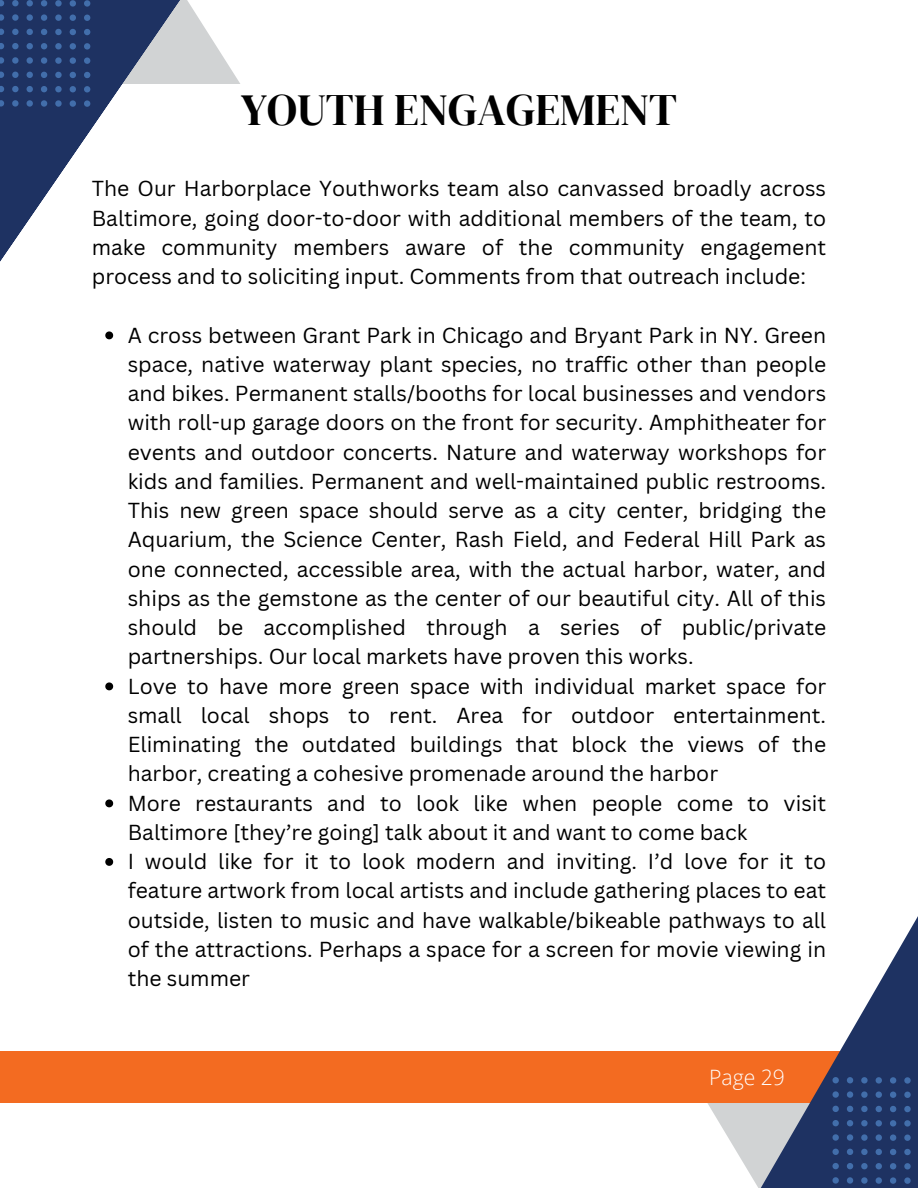
<style>
.page{position:relative;width:918px;height:1188px;background:#fff}
.page>*{position:absolute;margin:0;border:0;box-sizing:border-box;transform-origin:0 0}
.t1{font:44.55px "DM Serif Display";color:#000}
.t2{font:21.15px/29.2px "Canva Sans";color:#000;text-align:justify}
.t3{font:300 21.15px "Open Sans";color:#fff}
</style>
<div class="page">
<div style="left:0;top:1051px;width:918px;height:52px;background:#f36b21"></div>
<svg style="left:825px;top:916px;width:93px;height:161px"></svg>
<svg style="left:230px;top:68px;width:10px;height:16px"></svg>
<svg style="left:0;top:0;width:230px;height:340px"></svg>
<svg style="left:0;top:0;width:4px;height:6px"></svg>
<svg style="left:0;top:14px;width:4px;height:7px"></svg>
<svg style="left:0;top:29px;width:4px;height:6px"></svg>
<svg style="left:0;top:43px;width:4px;height:6px"></svg>
<svg style="left:0;top:57px;width:4px;height:7px"></svg>
<svg style="left:0;top:72px;width:4px;height:6px"></svg>
<svg style="left:0;top:86px;width:4px;height:6px"></svg>
<svg style="left:0;top:100px;width:4px;height:7px"></svg>
<svg style="left:12px;top:0;width:7px;height:6px"></svg>
<svg style="left:12px;top:14px;width:7px;height:7px"></svg>
<svg style="left:12px;top:29px;width:7px;height:6px"></svg>
<svg style="left:12px;top:43px;width:7px;height:6px"></svg>
<svg style="left:12px;top:57px;width:7px;height:7px"></svg>
<svg style="left:12px;top:72px;width:7px;height:6px"></svg>
<svg style="left:12px;top:86px;width:7px;height:6px"></svg>
<svg style="left:12px;top:100px;width:7px;height:7px"></svg>
<svg style="left:27px;top:0;width:6px;height:6px"></svg>
<svg style="left:27px;top:14px;width:6px;height:7px"></svg>
<svg style="left:27px;top:29px;width:6px;height:6px"></svg>
<svg style="left:27px;top:43px;width:6px;height:6px"></svg>
<svg style="left:27px;top:57px;width:6px;height:7px"></svg>
<svg style="left:27px;top:72px;width:6px;height:6px"></svg>
<svg style="left:27px;top:86px;width:6px;height:6px"></svg>
<svg style="left:27px;top:100px;width:6px;height:7px"></svg>
<svg style="left:41px;top:0;width:6px;height:6px"></svg>
<svg style="left:41px;top:14px;width:6px;height:7px"></svg>
<svg style="left:41px;top:29px;width:6px;height:6px"></svg>
<svg style="left:41px;top:43px;width:6px;height:6px"></svg>
<svg style="left:41px;top:57px;width:6px;height:7px"></svg>
<svg style="left:41px;top:72px;width:6px;height:6px"></svg>
<svg style="left:41px;top:86px;width:6px;height:6px"></svg>
<svg style="left:41px;top:100px;width:6px;height:7px"></svg>
<svg style="left:55px;top:0;width:7px;height:7px"></svg>
<svg style="left:55px;top:14px;width:7px;height:7px"></svg>
<svg style="left:55px;top:29px;width:7px;height:6px"></svg>
<svg style="left:55px;top:43px;width:7px;height:6px"></svg>
<svg style="left:55px;top:57px;width:7px;height:7px"></svg>
<svg style="left:55px;top:72px;width:7px;height:6px"></svg>
<svg style="left:55px;top:86px;width:7px;height:6px"></svg>
<svg style="left:55px;top:100px;width:7px;height:7px"></svg>
<svg style="left:70px;top:0;width:6px;height:7px"></svg>
<svg style="left:70px;top:15px;width:6px;height:6px"></svg>
<svg style="left:70px;top:29px;width:6px;height:6px"></svg>
<svg style="left:70px;top:43px;width:6px;height:7px"></svg>
<svg style="left:70px;top:57px;width:6px;height:7px"></svg>
<svg style="left:70px;top:72px;width:6px;height:6px"></svg>
<svg style="left:70px;top:86px;width:6px;height:6px"></svg>
<svg style="left:70px;top:100px;width:6px;height:7px"></svg>
<svg style="left:84px;top:0;width:6px;height:7px"></svg>
<svg style="left:84px;top:15px;width:6px;height:6px"></svg>
<svg style="left:84px;top:29px;width:6px;height:6px"></svg>
<svg style="left:84px;top:43px;width:6px;height:7px"></svg>
<svg style="left:84px;top:58px;width:6px;height:6px"></svg>
<svg style="left:84px;top:72px;width:6px;height:6px"></svg>
<svg style="left:84px;top:86px;width:6px;height:6px"></svg>
<svg style="left:84px;top:100px;width:6px;height:7px"></svg>
<svg style="left:707px;top:1077px;width:211px;height:111px"></svg>
<svg style="left:105px;top:331px;width:8px;height:8px"></svg>
<svg style="left:105px;top:682px;width:8px;height:8px"></svg>
<svg style="left:105px;top:799px;width:8px;height:8px"></svg>
<svg style="left:105px;top:858px;width:8px;height:8px"></svg>
<p class="t1" style="left:241px;top:79px;width:438px">YOUTH ENGAGEMENT</p>
<p class="t2" style="left:92px;top:174px;width:736px">The Our Harborplace Youthworks team also canvassed broadly across Baltimore, going door-to-door with additional members of the team, to make community members aware of the community engagement process and to soliciting input. Comments from that outreach include:</p>
<p class="t2" style="left:128px;top:320px;width:700px">A cross between Grant Park in Chicago and Bryant Park in NY. Green space, native waterway plant species, no traffic other than people and bikes. Permanent stalls/booths for local businesses and vendors with roll-up garage doors on the front for security. Amphitheater for events and outdoor concerts. Nature and waterway workshops for kids and families. Permanent and well-maintained public restrooms.<br>This new green space should serve as a city center, bridging the Aquarium, the Science Center, Rash Field, and Federal Hill Park as one connected, accessible area, with the actual harbor, water, and ships as the gemstone as the center of our beautiful city. All of this should be accomplished through a series of public/private partnerships. Our local markets have proven this works.</p>
<p class="t2" style="left:128px;top:671px;width:700px">Love to have more green space with individual market space for small local shops to rent. Area for outdoor entertainment.<br>Eliminating the outdated buildings that block the views of the harbor, creating a cohesive promenade around the harbor</p>
<p class="t2" style="left:128px;top:788px;width:700px">More restaurants and to look like when people come to visit<br>Baltimore [they’re going] talk about it and want to come back</p>
<p class="t2" style="left:128px;top:846px;width:700px">I would like for it to look modern and inviting. I’d love for it to feature artwork from local artists and include gathering places to eat outside, listen to music and have walkable/bikeable pathways to all of the attractions. Perhaps a space for a screen for movie viewing in the summer</p>
<p class="t3" style="left:709px;top:1062px;width:77px">Page 29</p>
</div>
